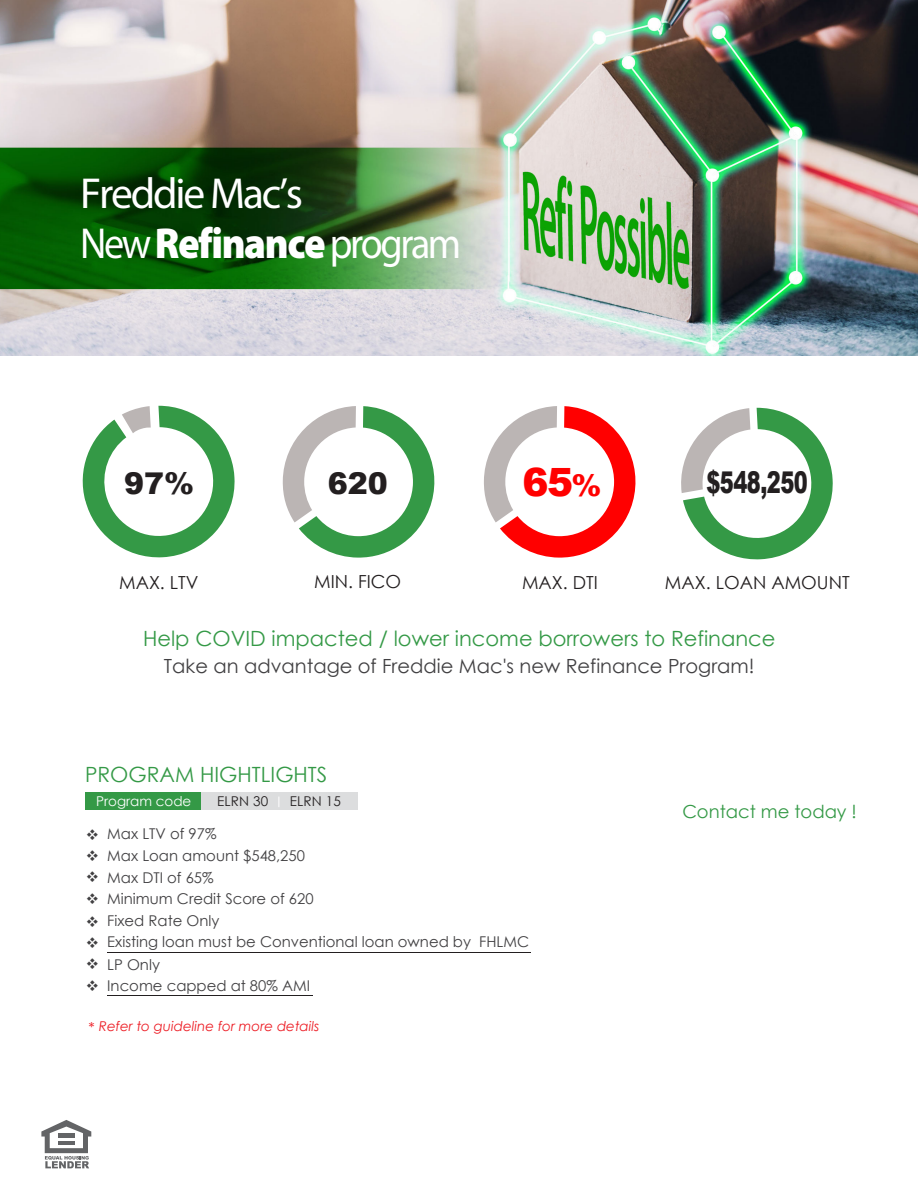
<style>
.page{position:relative;width:918px;height:1188px;background:#fff}
.page>*{position:absolute;margin:0;border:0;box-sizing:border-box;transform-origin:0 0}
.t1{font:43.5px/49.5px "Myriad Pro";letter-spacing:-.055em;color:#fff}
.t2{font:900 39px "Arial";color:#f00}
.t3{font:900 30px "Arial";letter-spacing:-.025em;color:#231f20;scale:.7 1}
.t4{font:900 30px "Arial";letter-spacing:-.025em;color:#231f20}
.t5{font:21px "Century Gothic";color:#349946}
.t6{font:19.5px "Century Gothic";color:#414042}
.t7{font:18px "Century Gothic";color:#231f20}
.t8{font:18px "Century Gothic";color:#349946}
.t9{font:14.85px/21.8px "Century Gothic";color:#414042}
.t10{font:italic 13.5px "Century Gothic";color:#ed1c24}
.t11{font:13.5px "Century Gothic";letter-spacing:.01em;color:#231f20}
.t12{font:13.5px "Century Gothic";color:#fff}
.t13{font:11.55px "Century Gothic";color:#fff;scale:1.18 1}
.s1{font-weight:900}
.s2{font-size:30px}
.s3{font-style:normal;font-size:14.85px}
</style>
<div class="page">
<svg style="left:681px;top:408px;width:152px;height:152px"></svg>
<div style="left:198px;top:792px;width:159px;height:18px;background:#dcddde"></div>
<div style="left:86px;top:792px;width:115px;height:18px;background:#349946"></div>
<svg style="left:283px;top:406px;width:152px;height:152px"></svg>
<img style="left:0;top:0;width:918px;height:355px">
<svg style="left:41px;top:1120px;width:50px;height:48px"></svg>
<svg style="left:82px;top:406px;width:153px;height:152px"></svg>
<hr style="left:107px;top:952px;width:423px;height:1px;background:#231f20">
<hr style="left:107px;top:995px;width:205px;height:1px;background:#231f20">
<svg style="left:484px;top:406px;width:152px;height:152px"></svg>
<h1 class="t1" style="left:80px;top:172px;width:383px">Freddie Mac’s<br>New <span class="s1">Refinance</span> program</h1>
<h2 class="t2" style="left:522px;top:454px;width:81px">65<span class="s2">%</span></h2>
<h3 class="t4" style="left:124px;top:461px;width:72px">97%</h3>
<h3 class="t4" style="left:328px;top:461px;width:62px">620</h3>
<h3 class="t3" style="left:706px;top:461px;width:146px">$548,250</h3>
<p class="t7" style="left:314px;top:570px;width:88px">MIN. FICO</p>
<p class="t7" style="left:119px;top:570px;width:81px">MAX. LTV</p>
<p class="t7" style="left:522px;top:570px;width:77px">MAX. DTI</p>
<p class="t7" style="left:665px;top:570px;width:186px">MAX. LOAN AMOUNT</p>
<h3 class="t5" style="left:143px;top:625px;width:634px">Help COVID impacted / lower income borrowers to Refinance</h3>
<h3 class="t6" style="left:164px;top:654px;width:592px">Take an advantage of Freddie Mac's new Refinance Program!</h3>
<h3 class="t5" style="left:85px;top:761px;width:244px">PROGRAM HIGHTLIGHTS</h3>
<p class="t13" style="left:275px;top:793px;width:9px">|</p>
<p class="t12" style="left:96px;top:793px;width:97px">Program code</p>
<p class="t11" style="left:217px;top:793px;width:53px">ELRN 30</p>
<p class="t11" style="left:290px;top:793px;width:53px">ELRN 15</p>
<p class="t9" style="left:107px;top:823px;width:423px">Max LTV of 97%<br>Max Loan amount $548,250<br>Max DTI of 65%<br>Minimum Credit Score of 620<br>Fixed Rate Only<br>Existing loan must be Conventional loan owned by FHLMC<br>LP Only</p>
<p class="t9" style="left:107px;top:975px;width:204px">Income capped at 80% AMI</p>
<p class="t10" style="left:89px;top:1018px;width:232px"><span class="s3">*</span> Refer to guideline for more details</p>
<p class="t8" style="left:682px;top:800px;width:176px">Contact me today !</p>
</div>
